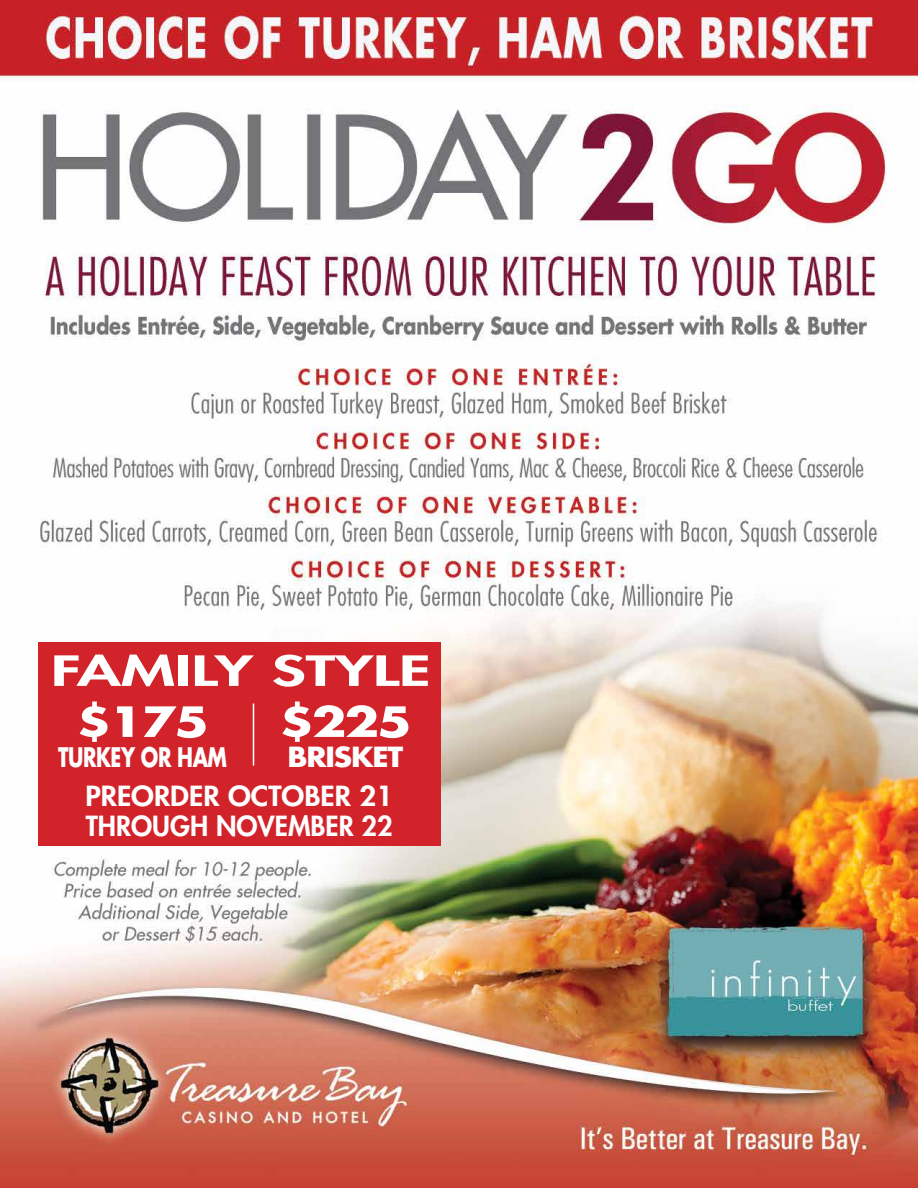
<style>
.page{position:relative;width:918px;height:1188px;background:#fff}
.page>*{position:absolute;margin:0;border:0;box-sizing:border-box;transform-origin:0 0}
.t1{font:800 40.5px "Futura Std";color:#fff;scale:1.6 1}
.t2{font:700 40.5px "Futura Std";letter-spacing:-.04em;color:#fff;scale:1.25 1}
.t3{font:800 27px/30px "Futura Std";color:#fff;scale:1.08 1}
.t4{font:700 27px "Futura Std";letter-spacing:-.04em;color:#fff;scale:1.1 1}
.t5{font:700 26.25px "Futura Std";letter-spacing:-.025em;color:#fff;scale:.75 1}
</style>
<div class="page">
<img style="left:0;top:0;width:918px;height:1188px">
<div style="left:39px;top:643px;width:402px;height:203px;background:#d2232a"></div>
<hr style="left:253px;top:704px;width:1px;height:62px;background:#fff">
<h1 class="t1" style="left:51px;top:645px;width:239px">FAMILY STYLE</h1>
<h1 class="t2" style="left:76px;top:695px;width:108px">$175</h1>
<p class="t5" style="left:58px;top:740px;width:227px">TURKEY OR HAM</p>
<h1 class="t2" style="left:279px;top:695px;width:108px">$225</h1>
<p class="t4" style="left:288px;top:739px;width:107px">BRISKET</p>
<p class="t3" style="left:85px;top:781px;width:286px">PREORDER OCTOBER 21<br>THROUGH NOVEMBER 22</p>
</div>
